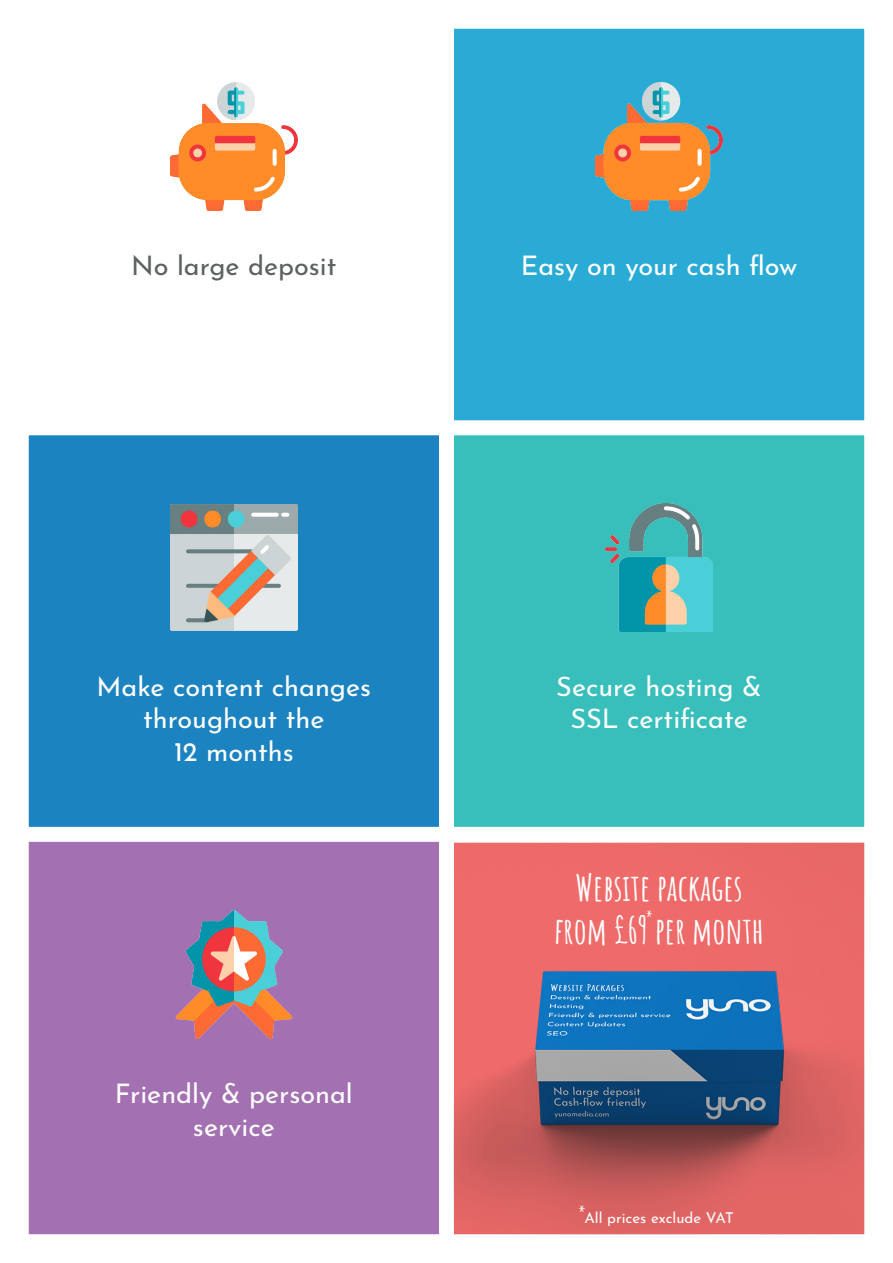
<style>
.page{position:relative;width:893px;height:1263px;background:#fff}
.page>*{position:absolute;margin:0;border:0;box-sizing:border-box;transform-origin:0 0}
.t1{font:700 36px "Amatic SC";color:#fff}
.t2{font:27px/32.4px "Josefin Sans";color:#fff;text-align:center}
.t3{font:27px "Josefin Sans";color:#5d6162}
.t4{font:15px "Josefin Sans";color:#fff}
.t5{font:700 15px "Amatic SC";color:#fff}
</style>
<div class="page">
<div style="left:21px;top:428px;width:425px;height:406px;background:#1b83c0;border:8px solid #fff"></div>
<div style="left:21px;top:834px;width:425px;height:408px;background:#a370b1;border:8px solid #fff"></div>
<div style="left:446px;top:21px;width:426px;height:407px;background:#2aabd5;border:8px solid #fff"></div>
<div style="left:446px;top:428px;width:426px;height:406px;background:#38bfbb;border:8px solid #fff"></div>
<img style="left:170px;top:83px;width:128px;height:127px">
<img style="left:595px;top:83px;width:128px;height:127px">
<img style="left:170px;top:504px;width:128px;height:127px">
<img style="left:605px;top:503px;width:108px;height:128px">
<img style="left:175px;top:911px;width:118px;height:127px">
<img style="left:454px;top:843px;width:410px;height:391px">
<p class="t3" style="left:131px;top:243px;width:207px">No large deposit</p>
<p class="t2" style="left:521px;top:246px;width:278px">Easy on your cash flow</p>
<p class="t2" style="left:97px;top:667px;width:276px">Make content changes</p>
<p class="t2" style="left:143px;top:699px;width:183px">throughout the</p>
<p class="t2" style="left:174px;top:732px;width:121px">12 months</p>
<p class="t2" style="left:115px;top:1074px;width:239px">Friendly &amp; personal service</p>
<p class="t2" style="left:556px;top:667px;width:207px">Secure hosting &amp;</p>
<p class="t2" style="left:570px;top:699px;width:179px">SSL certificate</p>
<p class="t1" style="left:575px;top:860px;width:169px">Website packages</p>
<p class="t1" style="left:554px;top:903px;width:211px">from £69 per month</p>
<p class="t5" style="left:646px;top:905px;width:8px">*</p>
<p class="t5" style="left:579px;top:1199px;width:8px">*</p>
<p class="t4" style="left:584px;top:1205px;width:151px">All prices exclude VAT</p>
</div>
